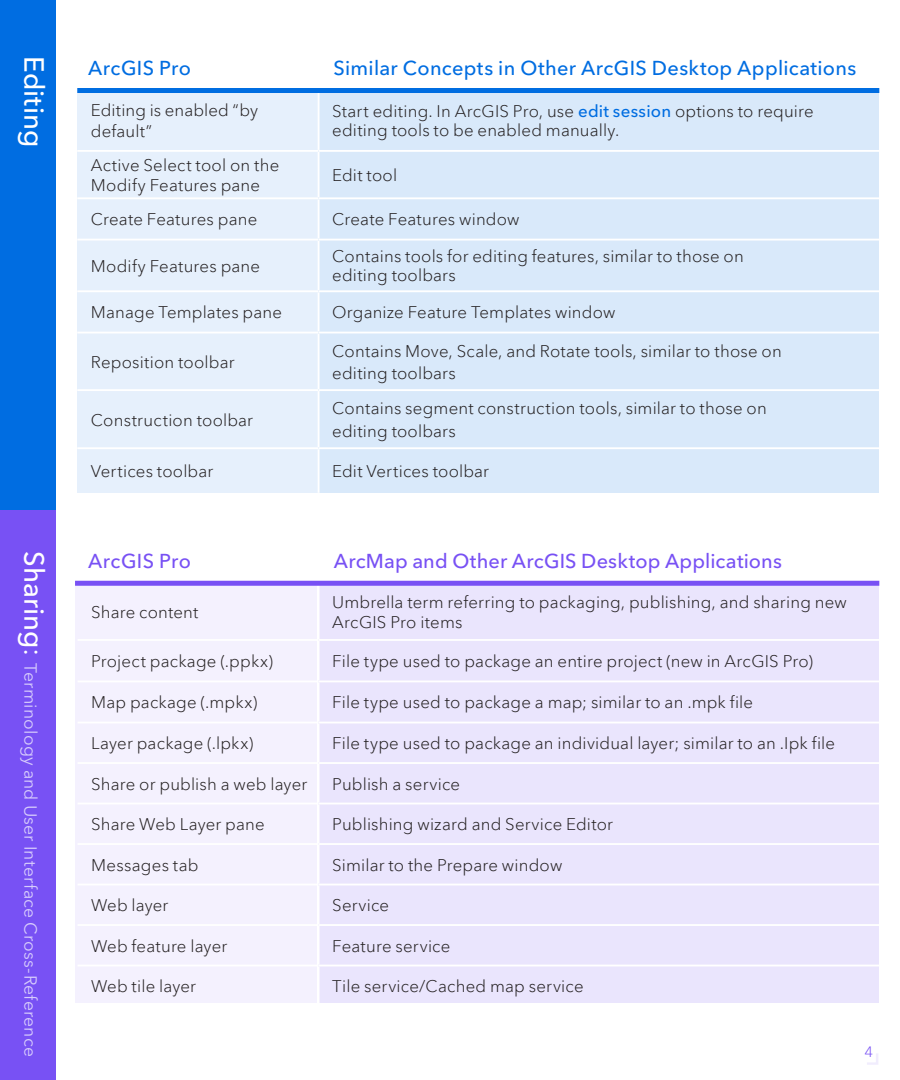
<style>
.page{position:relative;width:900px;height:1080px;background:#fff}
.page>*{position:absolute;margin:0;border:0;box-sizing:border-box;transform-origin:0 0}
.t1{font:500 27.5px "Avenir Next LT Pro";color:#fff}
.t2{font:500 20px "Avenir Next LT Pro";letter-spacing:.015em;color:#006de1}
.t3{font:500 20px "Avenir Next LT Pro";letter-spacing:.01em;color:#7851f4}
.t4{font:17.5px "Avenir Next LT Pro";letter-spacing:.01em;color:#d7ccfc}
.t5{font:300 17px/20.2px "Avenir Next LT Pro";letter-spacing:.01em;color:#231f20}
.t6{font:300 15px "Avenir Next LT Pro";color:#7851f4}
.s1{font-weight:500;font-size:27.5px;color:#fff}
.s2{font-size:27.5px;color:#fff}
.s3{font-weight:500;color:#006de1}
</style>
<div class="page">
<div style="left:0;top:0;width:55px;height:510px;background:#006de1"></div>
<div style="left:319px;top:91px;width:560px;height:402px;background:#d9e9fa"></div>
<div style="left:77px;top:91px;width:242px;height:402px;background:#e6f0fc"></div>
<div style="left:0;top:510px;width:55px;height:570px;background:#7851f4"></div>
<div style="left:75px;top:583px;width:241px;height:420px;background:#f4f1fe"></div>
<div style="left:319px;top:583px;width:560px;height:420px;background:#eae5fd"></div>
<svg style="left:867px;top:1053px;width:11px;height:12px"></svg>
<hr style="left:77px;top:150px;width:242px;height:2px;background:#fff">
<hr style="left:77px;top:197px;width:242px;height:2px;background:#fff">
<hr style="left:77px;top:239px;width:242px;height:2px;background:#fff">
<hr style="left:77px;top:290px;width:242px;height:2px;background:#fff">
<hr style="left:77px;top:332px;width:242px;height:1px;background:#fff">
<hr style="left:77px;top:389px;width:242px;height:2px;background:#fff">
<hr style="left:318px;top:91px;width:2px;height:59px;background:#fff">
<hr style="left:318px;top:152px;width:2px;height:45px;background:#fff">
<hr style="left:318px;top:199px;width:2px;height:40px;background:#fff">
<hr style="left:318px;top:241px;width:2px;height:49px;background:#fff">
<hr style="left:318px;top:292px;width:2px;height:40px;background:#fff">
<hr style="left:318px;top:333px;width:2px;height:56px;background:#fff">
<hr style="left:318px;top:391px;width:2px;height:56px;background:#fff">
<hr style="left:319px;top:150px;width:569px;height:2px;background:#fff">
<hr style="left:319px;top:197px;width:569px;height:2px;background:#fff">
<hr style="left:319px;top:239px;width:569px;height:2px;background:#fff">
<hr style="left:319px;top:290px;width:569px;height:2px;background:#fff">
<hr style="left:319px;top:332px;width:569px;height:1px;background:#fff">
<hr style="left:319px;top:389px;width:569px;height:2px;background:#fff">
<hr style="left:77px;top:447px;width:242px;height:2px;background:#fff">
<hr style="left:319px;top:447px;width:569px;height:2px;background:#fff">
<hr style="left:318px;top:449px;width:2px;height:44px;background:#fff">
<hr style="left:318px;top:583px;width:2px;height:56px;background:#fff">
<hr style="left:318px;top:641px;width:2px;height:40px;background:#fff">
<hr style="left:318px;top:682px;width:2px;height:40px;background:#fff">
<hr style="left:318px;top:723px;width:2px;height:39px;background:#fff">
<hr style="left:318px;top:764px;width:2px;height:39px;background:#fff">
<hr style="left:318px;top:804px;width:2px;height:39px;background:#fff">
<hr style="left:318px;top:845px;width:2px;height:39px;background:#fff">
<hr style="left:318px;top:885px;width:2px;height:39px;background:#fff">
<hr style="left:318px;top:926px;width:2px;height:39px;background:#fff">
<hr style="left:318px;top:966px;width:2px;height:39px;background:#fff">
<hr style="left:78px;top:639px;width:241px;height:2px;background:#fff">
<hr style="left:319px;top:639px;width:560px;height:2px;background:#fff">
<hr style="left:78px;top:681px;width:241px;height:1px;background:#fff">
<hr style="left:319px;top:681px;width:560px;height:1px;background:#fff">
<hr style="left:78px;top:722px;width:241px;height:1px;background:#fff">
<hr style="left:319px;top:722px;width:560px;height:1px;background:#fff">
<hr style="left:78px;top:762px;width:241px;height:2px;background:#fff">
<hr style="left:319px;top:762px;width:560px;height:2px;background:#fff">
<hr style="left:78px;top:803px;width:241px;height:1px;background:#fff">
<hr style="left:319px;top:803px;width:560px;height:1px;background:#fff">
<hr style="left:78px;top:843px;width:241px;height:2px;background:#fff">
<hr style="left:319px;top:843px;width:560px;height:2px;background:#fff">
<hr style="left:78px;top:884px;width:241px;height:1px;background:#fff">
<hr style="left:319px;top:884px;width:560px;height:1px;background:#fff">
<hr style="left:78px;top:924px;width:241px;height:2px;background:#fff">
<hr style="left:319px;top:924px;width:560px;height:2px;background:#fff">
<hr style="left:78px;top:965px;width:241px;height:1px;background:#fff">
<hr style="left:319px;top:965px;width:560px;height:1px;background:#fff">
<div style="left:77px;top:88px;width:802px;height:5px;background:#006de1"></div>
<div style="left:75px;top:581px;width:804px;height:5px;background:#7851f4"></div>
<h1 class="t1" style="left:51px;top:56px;width:92px;rotate:90deg">Editing</h1>
<p class="t4" style="left:41px;top:551px;width:507px;rotate:90deg"><span class="s1">Sharing</span><span class="s2">:</span> Terminology and User Interface Cross-Reference</p>
<p class="t2" style="left:88px;top:56px;width:104px">ArcGIS Pro</p>
<p class="t2" style="left:334px;top:56px;width:524px">Similar Concepts in Other ArcGIS Desktop Applications</p>
<p class="t5" style="left:91px;top:100px;width:169px">Editing is enabled “by default”</p>
<p class="t5" style="left:332px;top:102px;width:483px;line-height:18.8px">Start editing. In ArcGIS Pro, use <span class="s3">edit session</span> options to require editing tools to be enabled manually.</p>
<p class="t5" style="left:91px;top:155px;width:190px">Active Select tool on the<br>Modify Features pane</p>
<p class="t5" style="left:332px;top:165px;width:66px">Edit tool</p>
<p class="t5" style="left:91px;top:209px;width:168px">Create Features pane</p>
<p class="t5" style="left:332px;top:209px;width:189px">Create Features window</p>
<p class="t5" style="left:91px;top:256px;width:171px">Modify Features pane</p>
<p class="t5" style="left:332px;top:247px;width:413px;line-height:18.8px">Contains tools for editing features, similar to those on editing toolbars</p>
<p class="t5" style="left:91px;top:302px;width:193px">Manage Templates pane</p>
<p class="t5" style="left:332px;top:302px;width:285px">Organize Feature Templates window</p>
<p class="t5" style="left:91px;top:352px;width:145px">Reposition toolbar</p>
<p class="t5" style="left:332px;top:340px;width:451px;line-height:22.2px">Contains Move, Scale, and Rotate tools, similar to those on editing toolbars</p>
<p class="t5" style="left:91px;top:410px;width:164px">Construction toolbar</p>
<p class="t5" style="left:332px;top:397px;width:436px;line-height:22.2px">Contains segment construction tools, similar to those on editing toolbars</p>
<p class="t5" style="left:91px;top:461px;width:124px">Vertices toolbar</p>
<p class="t5" style="left:332px;top:461px;width:158px">Edit Vertices toolbar</p>
<p class="t3" style="left:88px;top:549px;width:104px">ArcGIS Pro</p>
<p class="t3" style="left:334px;top:549px;width:450px">ArcMap and Other ArcGIS Desktop Applications</p>
<p class="t5" style="left:91px;top:602px;width:109px">Share content</p>
<p class="t5" style="left:332px;top:592px;width:516px">Umbrella term referring to packaging, publishing, and sharing new<br>ArcGIS Pro items</p>
<p class="t5" style="left:91px;top:651px;width:184px">Project package (.ppkx)</p>
<p class="t5" style="left:332px;top:651px;width:483px">File type used to package an entire project (new in ArcGIS Pro)</p>
<p class="t5" style="left:91px;top:692px;width:168px">Map package (.mpkx)</p>
<p class="t5" style="left:332px;top:692px;width:423px">File type used to package a map; similar to an .mpk file</p>
<p class="t5" style="left:91px;top:733px;width:164px">Layer package (.lpkx)</p>
<p class="t5" style="left:332px;top:733px;width:504px">File type used to package an individual layer; similar to an .Ipk file</p>
<p class="t5" style="left:91px;top:774px;width:218px">Share or publish a web layer</p>
<p class="t5" style="left:332px;top:774px;width:129px">Publish a service</p>
<p class="t5" style="left:91px;top:814px;width:175px">Share Web Layer pane</p>
<p class="t5" style="left:332px;top:814px;width:282px">Publishing wizard and Service Editor</p>
<p class="t5" style="left:91px;top:855px;width:109px">Messages tab</p>
<p class="t5" style="left:332px;top:855px;width:232px">Similar to the Prepare window</p>
<p class="t5" style="left:91px;top:895px;width:79px">Web layer</p>
<p class="t5" style="left:332px;top:895px;width:59px">Service</p>
<p class="t5" style="left:91px;top:936px;width:138px">Web feature layer</p>
<p class="t5" style="left:332px;top:936px;width:120px">Feature service</p>
<p class="t5" style="left:91px;top:976px;width:106px">Web tile layer</p>
<p class="t5" style="left:332px;top:976px;width:253px">Tile service/Cached map service</p>
<p class="t6" style="left:864px;top:1043px;width:10px">4</p>
</div>
